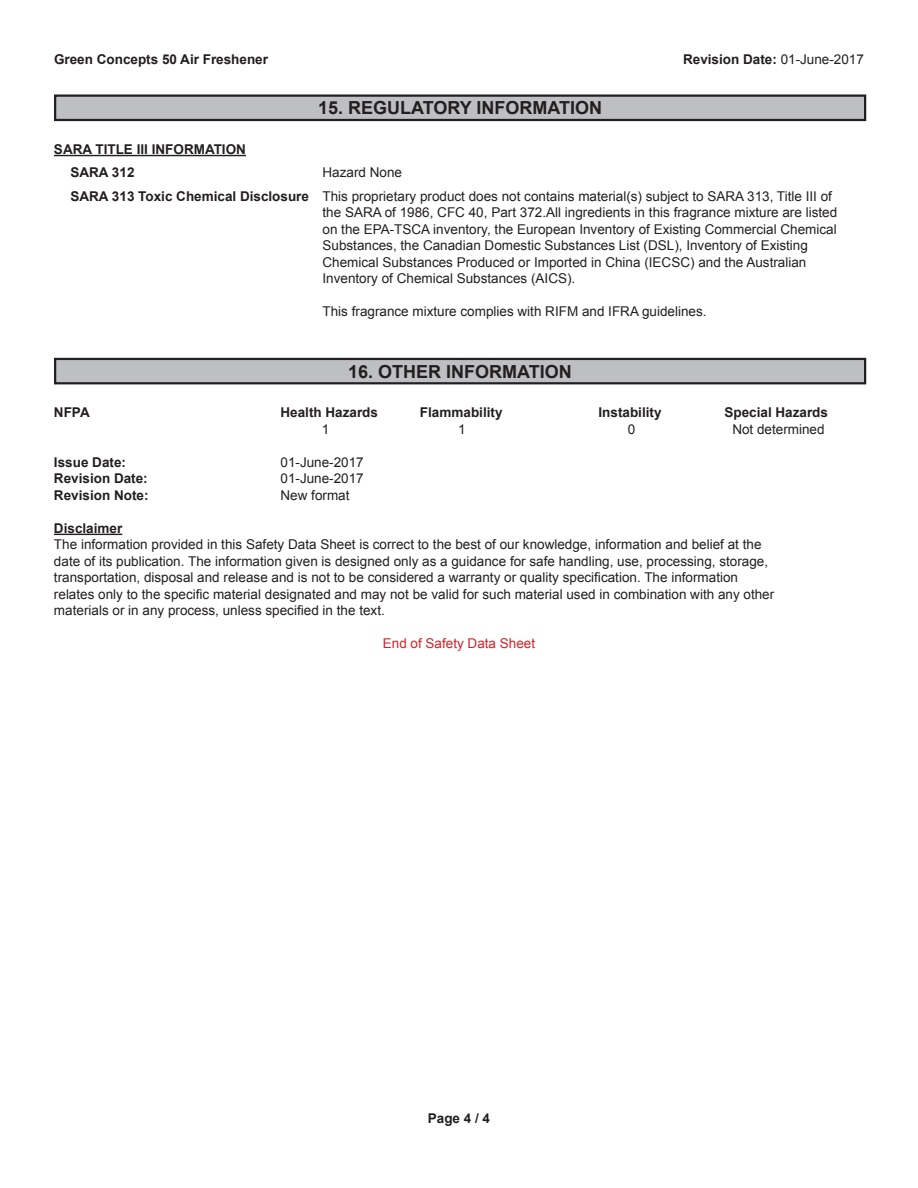
<style>
.page{position:relative;width:918px;height:1188px;background:#fff}
.page>*{position:absolute;margin:0;border:0;box-sizing:border-box;transform-origin:0 0}
.t1{font:700 18px "Arial";color:#231f20}
.arial_regular{font:13.5px "Arial";color:#231f20}
.firstaid{font:13.5px/16.5px "Arial";color:#231f20}
.arial_regular-2{font:700 13.5px "Arial";color:#231f20}
.arial_underline{font:700 13.5px "Arial";color:#231f20}
.arial_regular-3{font:13.5px "Arial";color:#d1232a}
.firstaid-2{font:700 13.5px "Arial";color:#231f20}
.arial_bold{font:700 13.5px "Arial";color:#231f20}
.s1{font-weight:400}
.s2{font-weight:700}
</style>
<div class="page">
<hr style="left:54px;top:155px;width:192px;height:1px;background:#231f20">
<hr style="left:54px;top:534px;width:68px;height:1px;background:#231f20">
<div style="left:55px;top:96px;width:810px;height:24px;background:#bebfc2"></div>
<div style="left:54px;top:94px;width:812px;height:27px;border:2px solid #231f20"></div>
<div style="left:55px;top:359px;width:810px;height:24px;background:#bebfc2"></div>
<div style="left:54px;top:358px;width:812px;height:26px;border:2px solid #231f20"></div>
<p class="arial_underline" style="left:54px;top:51px;width:216px">Green Concepts 50 Air Freshener</p>
<p class="arial_underline" style="left:683px;top:51px;width:182px">Revision Date: <span class="s1">01-June-2017</span></p>
<p class="t1" style="left:318px;top:96px;width:286px">15. REGULATORY INFORMATION</p>
<p class="arial_underline" style="left:54px;top:140px;width:193px">SARA TITLE III INFORMATION</p>
<p class="firstaid-2" style="left:70px;top:164px;width:66px">SARA 312</p>
<p class="firstaid" style="left:322px;top:165px;width:81px">Hazard None</p>
<p class="firstaid" style="left:322px;top:188px;width:516px;text-indent:-252px"><span class="s2">SARA 313 Toxic Chemical Disclosure</span> This proprietary product does not contains material(s) subject to SARA 313, Title III of the SARA of 1986, CFC 40, Part 372.All ingredients in this fragrance mixture are listed on the EPA-TSCA inventory, the European Inventory of Existing Commercial Chemical Substances, the Canadian Domestic Substances List (DSL), Inventory of Existing Chemical Substances Produced or Imported in China (IECSC) and the Australian Inventory of Chemical Substances (AICS).</p>
<p class="firstaid" style="left:322px;top:303px;width:386px">This fragrance mixture complies with RIFM and IFRA guidelines.</p>
<p class="t1" style="left:348px;top:359px;width:225px">16. OTHER INFORMATION</p>
<p class="arial_regular-2" style="left:54px;top:404px;width:37px">NFPA</p>
<p class="arial_regular-2" style="left:281px;top:404px;width:99px">Health Hazards</p>
<p class="arial_regular-2" style="left:420px;top:404px;width:84px">Flammability</p>
<p class="arial_regular-2" style="left:598px;top:404px;width:65px">Instability</p>
<p class="arial_regular-2" style="left:724px;top:404px;width:105px">Special Hazards</p>
<p class="arial_regular" style="left:322px;top:420px;width:9px">1</p>
<p class="arial_regular" style="left:458px;top:420px;width:9px">1</p>
<p class="arial_regular" style="left:628px;top:420px;width:9px">0</p>
<p class="arial_regular" style="left:732px;top:420px;width:94px">Not determined</p>
<p class="arial_regular-2" style="left:54px;top:453px;width:74px">Issue Date:</p>
<p class="arial_regular" style="left:280px;top:453px;width:85px">01-June-2017</p>
<p class="arial_regular-2" style="left:54px;top:470px;width:95px">Revision Date:</p>
<p class="arial_regular" style="left:281px;top:470px;width:85px">01-June-2017</p>
<p class="arial_regular-2" style="left:54px;top:486px;width:96px">Revision Note:</p>
<p class="arial_regular" style="left:280px;top:486px;width:71px">New format</p>
<p class="arial_underline" style="left:54px;top:519px;width:70px">Disclaimer</p>
<p class="arial_regular" style="left:54px;top:536px;width:709px">The information provided in this Safety Data Sheet is correct to the best of our knowledge, information and belief at the</p>
<p class="arial_regular" style="left:54px;top:552px;width:716px">date of its publication. The information given is designed only as a guidance for safe handling, use, processing, storage,</p>
<p class="arial_regular" style="left:54px;top:569px;width:686px">transportation, disposal and release and is not to be considered a warranty or quality specification. The information</p>
<p class="arial_regular" style="left:54px;top:585px;width:722px">relates only to the specific material designated and may not be valid for such material used in combination with any other</p>
<p class="arial_regular" style="left:54px;top:602px;width:332px">materials or in any process, unless specified in the text.</p>
<p class="arial_regular-3" style="left:383px;top:635px;width:154px">End of Safety Data Sheet</p>
<p class="arial_bold" style="left:428px;top:1110px;width:64px">Page 4 / 4</p>
</div>
